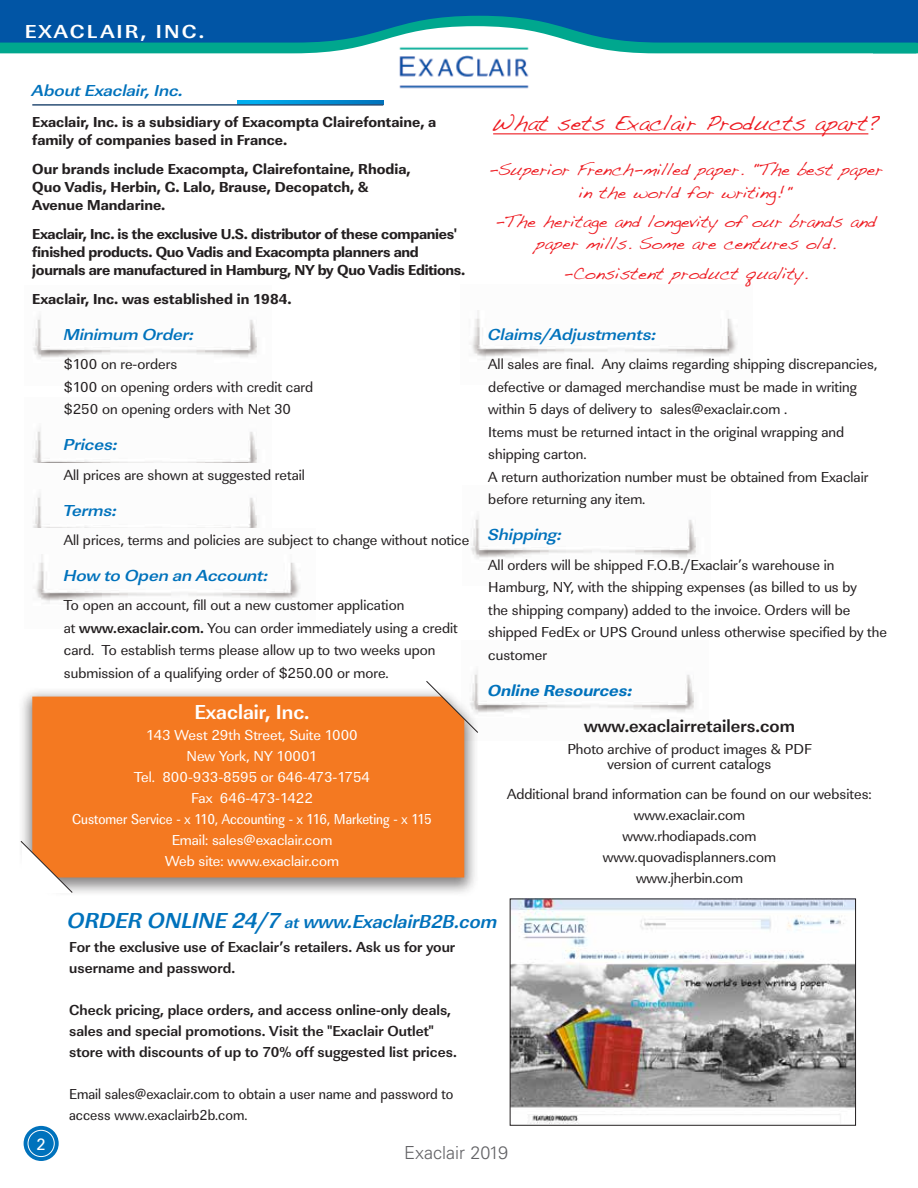
<style>
.page{position:relative;width:918px;height:1188px;background:#fff}
.page>*{position:absolute;margin:0;border:0;box-sizing:border-box;transform-origin:0 0}
.t1{font:21.75px "Handwriting Dakota";color:#ee1d23}
.t2{font:700 21px "URW Linear T";color:#fff}
.t3{font:19.5px "URW Linear T Bold Obli";color:#0072bc}
.t4{font:700 19.5px "URW Linear T";letter-spacing:.1em;color:#fff;scale:1.1 1}
.t5{font:700 18px "URW Linear T";color:#231f20}
.t6{font:300 18px "Univers";color:#636366}
.t7{font:17.25px/22.5px "Handwriting Dakota";color:#ee1d23;text-align:center}
.t8{font:16.5px "URW Linear T Bold Extr Wide Obli";color:#0072bc}
.t9{font:16.5px "URW Linear T Extr Bold Wide Obli";color:#0072bc}
.t10{font:16.5px "Univers";color:#fff}
.t11{font:15px/22.5px "URW Linear T";color:#231f20}
.t12{font:700 15px/18px "URW Linear T Extr";color:#231f20}
.t13{font:700 15px/21px "URW Linear T";color:#231f20}
.t14{font:700 15px/18px "URW Linear T Extr";letter-spacing:-.02em;color:#231f20}
.t15{font:15px/21px "URW Linear T";color:#fff;text-align:center}
.t16{font:15px/21px "URW Linear T Regu Narr";color:#231f20}
.t17{font:15px "URW Linear T Regu Extr Narr";color:#fff}
.s1{font-weight:700}
.s2{font-size:22.5px}
.s3{font-size:16.5px}
</style>
<div class="page">
<svg style="left:0;top:0;width:918px;height:53px;background:#1472a7"></svg>
<svg style="left:238px;top:100px;width:145px;height:4px"></svg>
<img style="left:397px;top:45px;width:135px;height:44px">
<img style="left:33px;top:315px;width:224px;height:44px">
<img style="left:471px;top:515px;width:225px;height:44px">
<img style="left:474px;top:670px;width:220px;height:43px">
<img style="left:33px;top:427px;width:224px;height:36px">
<img style="left:33px;top:493px;width:224px;height:35px">
<img style="left:35px;top:554px;width:265px;height:49px">
<img style="left:471px;top:310px;width:266px;height:49px">
<hr style="left:32px;top:104px;width:351px;height:2px;background:#2c5076">
<div style="left:18px;top:687px;width:461px;height:211px;background:#231f20;opacity:.55"></div>
<div style="left:32px;top:697px;width:432px;height:181px;background:#f47921"></div>
<svg style="left:20px;top:840px;width:53px;height:54px"></svg>
<svg style="left:425px;top:680px;width:54px;height:54px"></svg>
<svg style="left:509px;top:898px;width:347px;height:228px"></svg>
<hr style="left:493px;top:133px;width:375px;height:1px;background:#ee1d23">
<svg style="left:24px;top:1126px;width:35px;height:35px"></svg>
<div style="left:28px;top:1130px;width:27px;height:27px;border:1px solid #fff;border-radius:50%"></div>
<h3 class="t4" style="left:25px;top:20px;width:165px">EXACLAIR, INC.</h3>
<p class="t8" style="left:32px;top:80px;width:153px">About Exaclair, Inc.</p>
<p class="t12" style="left:32px;top:113px;width:406px">Exaclair, Inc. is a subsidiary of Exacompta Clairefontaine, a family of companies based in France.</p>
<p class="t12" style="left:32px;top:160px;width:380px">Our brands include Exacompta, Clairefontaine, Rhodia,<br>Quo Vadis, Herbin, G. Lalo, Brause, Decopatch, &amp;<br>Avenue Mandarine.</p>
<p class="t14" style="left:32px;top:225px;width:435px">Exaclair, Inc. is the exclusive U.S. distributor of these companies' finished products. Quo Vadis and Exacompta planners and journals are manufactured in Hamburg, NY by Quo Vadis Editions.</p>
<p class="t12" style="left:32px;top:290px;width:261px">Exaclair, Inc. was established in 1984.</p>
<p class="t8" style="left:64px;top:325px;width:132px">Minimum Order:</p>
<p class="t11" style="left:64px;top:353px;width:251px">$100 on re-orders<br>$100 on opening orders with credit card $250 on opening orders with Net 30</p>
<p class="t8" style="left:64px;top:435px;width:55px">Prices:</p>
<p class="t11" style="left:64px;top:464px;width:243px">All prices are shown at suggested retail</p>
<p class="t8" style="left:64px;top:500px;width:55px">Terms:</p>
<p class="t11" style="left:64px;top:529px;width:407px">All prices, terms and policies are subject to change without notice</p>
<p class="t8" style="left:64px;top:566px;width:206px">How to Open an Account:</p>
<p class="t11" style="left:64px;top:594px;width:395px">To open an account, fill out a new customer application<br>at <span class="s1">www.exaclair.com.</span> You can order immediately using a credit card. To establish terms please allow up to two weeks upon submission of a qualifying order of $250.00 or more.</p>
<h2 class="t2" style="left:194px;top:699px;width:117px">Exaclair, Inc.</h2>
<p class="t15" style="left:134px;top:724px;width:238px">143 West 29th Street, Suite 1000<br>New York, NY 10001<br>Tel. 800-933-8595 or 646-473-1754<br>Fax 646-473-1422</p>
<p class="t17" style="left:72px;top:810px;width:361px">Customer Service - x 110, Accounting - x 116, Marketing - x 115</p>
<p class="t15" style="left:165px;top:829px;width:175px">Email: sales@exaclair.com<br>Web site: www.exaclair.com</p>
<h1 class="t1" style="left:491px;top:110px;width:390px">What sets Exaclair Products apart?</h1>
<p class="t7" style="left:488px;top:158px;width:396px">-Superior French-milled paper. "The best paper in the world for writing!"</p>
<p class="t7" style="left:495px;top:210px;width:383px">-The heritage and longevity of our brands and paper mills. Some are centures old.</p>
<p class="t7" style="left:563px;top:261px;width:246px">-Consistent product quality.</p>
<p class="t8" style="left:488px;top:325px;width:170px">Claims/Adjustments:</p>
<p class="t11" style="left:488px;top:353px;width:391px">All sales are final. Any claims regarding shipping discrepancies, defective or damaged merchandise must be made in writing within 5 days of delivery to sales@exaclair.com .<br>Items must be returned intact in the original wrapping and shipping carton.<br>A return authorization number must be obtained from Exaclair before returning any item.</p>
<p class="t8" style="left:488px;top:525px;width:75px">Shipping:</p>
<p class="t11" style="left:488px;top:554px;width:400px">All orders will be shipped F.O.B./Exaclair’s warehouse in Hamburg, NY, with the shipping expenses (as billed to us by<br>the shipping company) added to the invoice. Orders will be shipped FedEx or UPS Ground unless otherwise specified by the customer</p>
<p class="t9" style="left:488px;top:680px;width:146px">Online Resources:</p>
<p class="t5" style="left:584px;top:715px;width:212px">www.exaclairretailers.com</p>
<p class="t11" style="left:567px;top:742px;width:246px;line-height:15px;text-align:center">Photo archive of product images &amp; PDF version of current catalogs</p>
<p class="t11" style="left:507px;top:784px;width:366px;line-height:21px;text-align:center">Additional brand information can be found on our websites: www.exaclair.com<br>www.rhodiapads.com<br>www.quovadisplanners.com<br>www.jherbin.com</p>
<h3 class="t3" style="left:68px;top:910px;width:431px"><span class="s2">ORDER ONLINE 24/7</span> <span class="s3">at</span> www.ExaclairB2B.com</h3>
<p class="t10" style="left:37px;top:1134px;width:11px">2</p>
<p class="t13" style="left:69px;top:937px;width:387px">For the exclusive use of Exaclair’s retailers. Ask us for your username and password.</p>
<p class="t13" style="left:69px;top:1000px;width:389px">Check pricing, place orders, and access online-only deals, sales and special promotions. Visit the "Exaclair Outlet" store with discounts of up to 70% off suggested list prices.</p>
<p class="t16" style="left:69px;top:1084px;width:386px">Email sales@exaclair.com to obtain a user name and password to access www.exaclairb2b.com.</p>
<p class="t6" style="left:404px;top:1142px;width:106px">Exaclair 2019</p>
</div>
